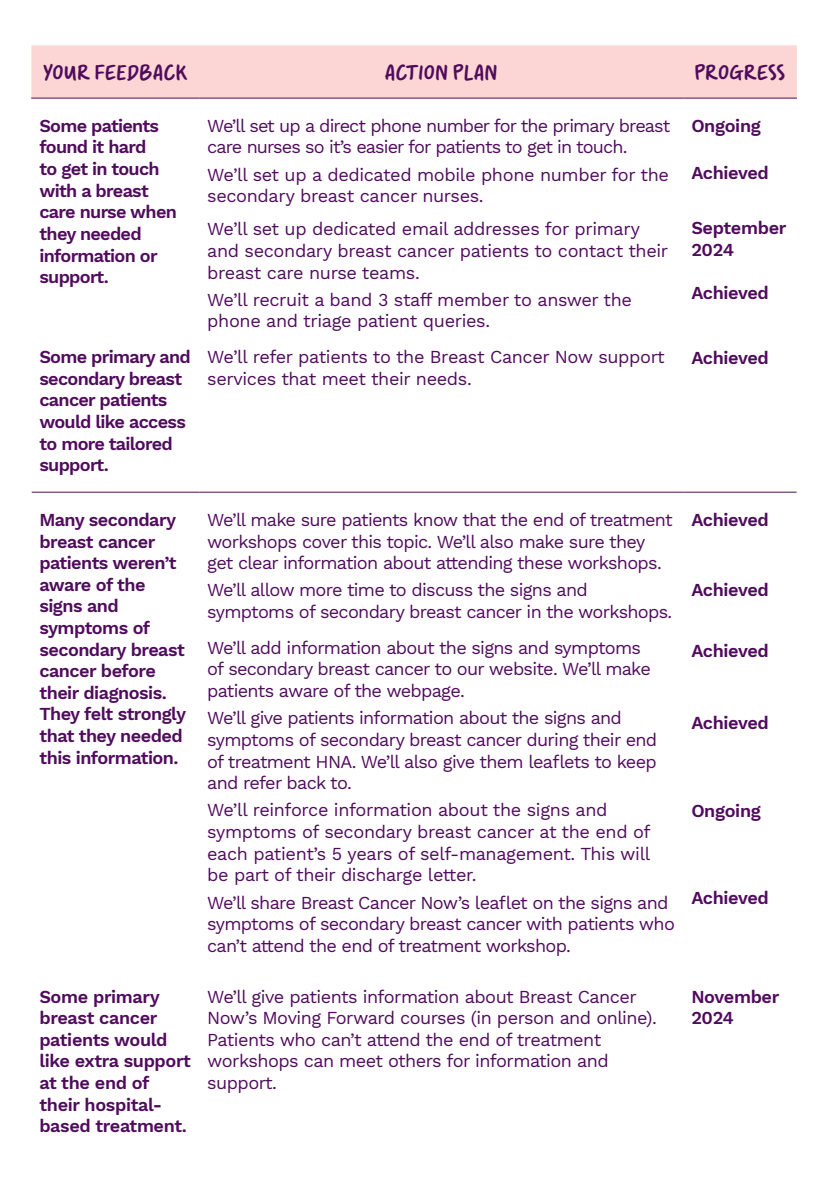
<style>
.page{position:relative;width:828px;height:1191px;background:#fff}
.page>*{position:absolute;margin:0;border:0;box-sizing:border-box;transform-origin:0 0}
.t1{font:22px "Erika UC";letter-spacing:-.02em;color:#500b5d}
.t2{font:18px/21.6px "Work Sans";letter-spacing:-.04em;color:#500b5d}
.t3{font:600 18px/21.6px "Work Sans";letter-spacing:-.03em;color:#500b5d}
.t4{font:18px/21.6px "Work Sans";letter-spacing:-.02em;color:#500b5d}
</style>
<div class="page">
<div style="left:31px;top:45px;width:766px;height:53px;background:#fbd6d4"></div>
<hr style="left:31px;top:98px;width:168px;height:1px;background:#500b5d">
<hr style="left:199px;top:98px;width:484px;height:1px;background:#500b5d">
<hr style="left:683px;top:98px;width:114px;height:1px;background:#500b5d">
<hr style="left:32px;top:492px;width:167px;height:1px;background:#500b5d">
<hr style="left:199px;top:492px;width:484px;height:1px;background:#500b5d">
<hr style="left:683px;top:492px;width:113px;height:1px;background:#500b5d">
<p class="t1" style="left:43px;top:58px;width:146px">YOUR FEEDBACK</p>
<p class="t1" style="left:384px;top:58px;width:115px">ACTION PLAN</p>
<p class="t1" style="left:694px;top:58px;width:93px">PROGRESS</p>
<p class="t3" style="left:39px;top:116px;width:139px">Some patients found it hard<br>to get in touch with a breast care nurse when they needed information or support.</p>
<p class="t2" style="left:207px;top:116px;width:464px">We’ll set up a direct phone number for the primary breast care nurses so it’s easier for patients to get in touch.</p>
<p class="t4" style="left:207px;top:165px;width:463px">We’ll set up a dedicated mobile phone number for the secondary breast cancer nurses.</p>
<p class="t4" style="left:207px;top:219px;width:462px">We’ll set up dedicated email addresses for primary and secondary breast cancer patients to contact their breast care nurse teams.</p>
<p class="t4" style="left:207px;top:290px;width:426px">We’ll recruit a band 3 staff member to answer the phone and triage patient queries.</p>
<p class="t4" style="left:207px;top:347px;width:459px">We’ll refer patients to the Breast Cancer Now support services that meet their needs.</p>
<p class="t3" style="left:691px;top:116px;width:71px">Ongoing</p>
<p class="t3" style="left:691px;top:162px;width:79px">Achieved</p>
<p class="t3" style="left:691px;top:218px;width:96px">September<br>2024</p>
<p class="t3" style="left:691px;top:283px;width:79px">Achieved</p>
<p class="t3" style="left:39px;top:347px;width:153px">Some primary and secondary breast cancer patients would like access to more tailored support.</p>
<p class="t3" style="left:691px;top:348px;width:79px">Achieved</p>
<p class="t3" style="left:39px;top:510px;width:148px">Many secondary breast cancer patients weren’t aware of the signs and symptoms of secondary breast cancer before their diagnosis.<br>They felt strongly that they needed this information.</p>
<p class="t2" style="left:207px;top:510px;width:467px">We’ll make sure patients know that the end of treatment workshops cover this topic. We’ll also make sure they get clear information about attending these workshops.</p>
<p class="t2" style="left:207px;top:580px;width:466px">We’ll allow more time to discuss the signs and symptoms of secondary breast cancer in the workshops.</p>
<p class="t2" style="left:207px;top:637px;width:445px">We’ll add information about the signs and symptoms of secondary breast cancer to our website. We’ll make patients aware of the webpage.</p>
<p class="t2" style="left:207px;top:708px;width:451px">We’ll give patients information about the signs and symptoms of secondary breast cancer during their end of treatment HNA. We’ll also give them leaflets to keep and refer back to.</p>
<p class="t4" style="left:207px;top:800px;width:445px">We’ll reinforce information about the signs and symptoms of secondary breast cancer at the end of each patient’s 5 years of self-management. This will be part of their discharge letter.</p>
<p class="t2" style="left:207px;top:892px;width:469px">We’ll share Breast Cancer Now’s leaflet on the signs and symptoms of secondary breast cancer with patients who can’t attend the end of treatment workshop.</p>
<p class="t3" style="left:691px;top:510px;width:79px">Achieved</p>
<p class="t3" style="left:691px;top:580px;width:79px">Achieved</p>
<p class="t3" style="left:691px;top:640px;width:79px">Achieved</p>
<p class="t3" style="left:691px;top:713px;width:79px">Achieved</p>
<p class="t3" style="left:691px;top:800px;width:71px">Ongoing</p>
<p class="t3" style="left:691px;top:888px;width:79px">Achieved</p>
<p class="t3" style="left:39px;top:986px;width:153px">Some primary breast cancer patients would like extra support at the end of their hospital&shy;based treatment.</p>
<p class="t2" style="left:207px;top:986px;width:451px">We’ll give patients information about Breast Cancer Now’s Moving Forward courses (in person and online).<br>Patients who can’t attend the end of treatment workshops can meet others for information and support.</p>
<p class="t3" style="left:691px;top:986px;width:90px">November<br>2024</p>
</div>
